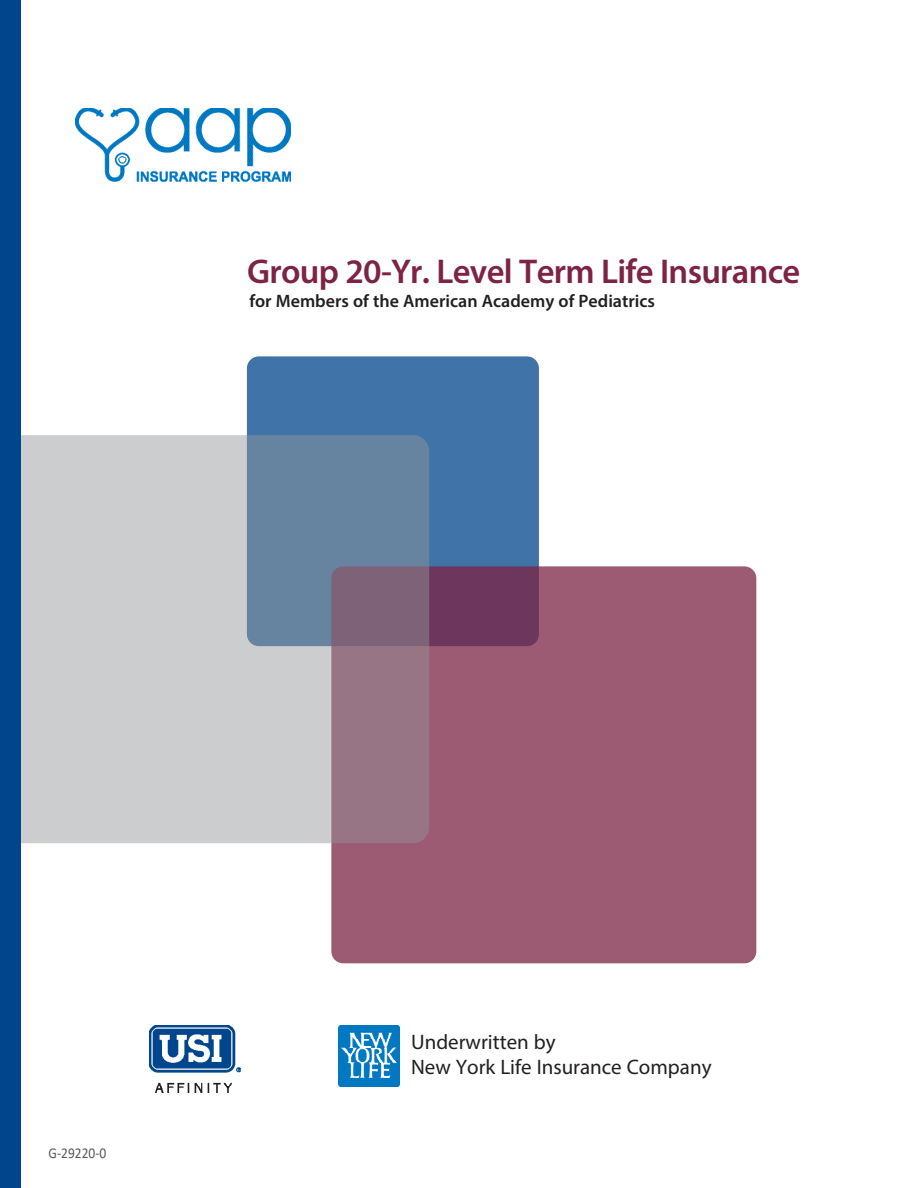
<style>
.page{position:relative;width:918px;height:1188px;background:#fff}
.page>*{position:absolute;margin:0;border:0;box-sizing:border-box;transform-origin:0 0}
.SUBHEAD{font:600 34.5px "Myriad Pro";letter-spacing:-.02em;color:#7d2345}
.SUBHEAD-2{font:21px "Myriad Pro";color:#231f20}
.SUBHEAD-3{font:600 18px "Myriad Pro";color:#231f20}
.t1{font:15px "Calibri";color:#57585a;scale:.9 1}
</style>
<div class="page">
<div style="left:247px;top:356px;width:292px;height:290px;background:#4074a8;border-radius:12px"></div>
<div style="left:331px;top:566px;width:425px;height:397px;background:#9d5a73;border-radius:12px"></div>
<svg style="left:4px;top:435px;width:425px;height:408px;background:#afb0b9"></svg>
<img style="left:149px;top:1026px;width:91px;height:67px">
<img style="left:339px;top:1026px;width:60px;height:60px">
<img style="left:75px;top:108px;width:216px;height:74px">
<div style="left:0;top:0;width:21px;height:1188px;background:#01468c"></div>
<p class="SUBHEAD" style="left:247px;top:249px;width:555px">Group 20-Yr. Level Term Life Insurance</p>
<p class="SUBHEAD-3" style="left:249px;top:290px;width:407px">for Members of the American Academy of Pediatrics</p>
<p class="t1" style="left:49px;top:1143px;width:66px">G-29220-0</p>
<p class="SUBHEAD-2" style="left:411px;top:1029px;width:146px">Underwritten by</p>
<p class="SUBHEAD-2" style="left:411px;top:1054px;width:302px">New York Life Insurance Company</p>
</div>
